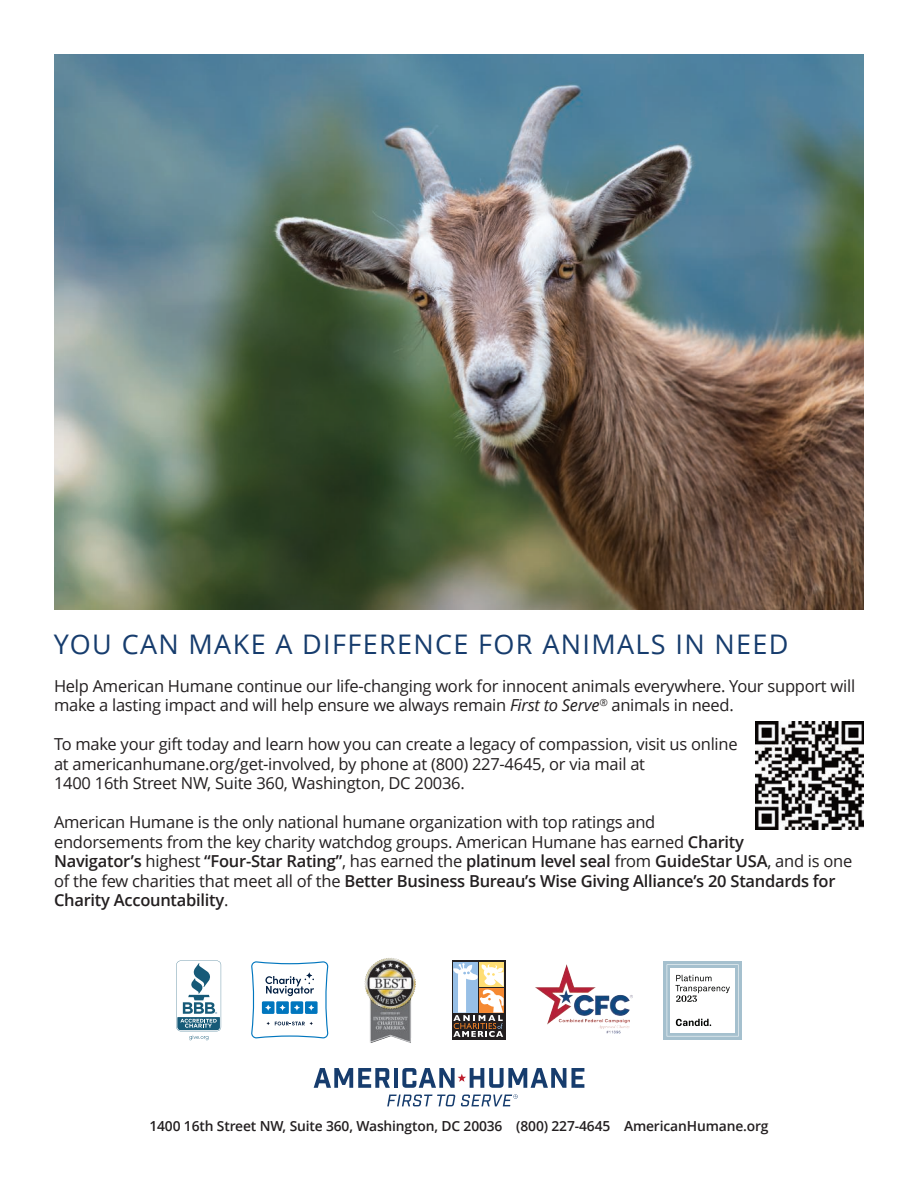
<style>
.page{position:relative;width:918px;height:1188px;background:#fff}
.page>*{position:absolute;margin:0;border:0;box-sizing:border-box;transform-origin:0 0}
.t1{font:27px "Open Sans";letter-spacing:.05em;color:#163c6d}
.t2{font:16.5px/19.5px "Open Sans";letter-spacing:-.015em;color:#231f20}
.t3{font:600 13.8px "Open Sans";letter-spacing:-.01em;color:#231f20}
.s1{font-style:italic}
.s2{font-weight:600}
</style>
<div class="page">
<img style="left:54px;top:54px;width:810px;height:556px">
<svg style="left:314px;top:1068px;width:76px;height:20px"></svg>
<hr style="left:394px;top:1068px;width:4px;height:20px;background:#163c6d">
<svg style="left:402px;top:1068px;width:182px;height:20px"></svg>
<svg style="left:387px;top:1094px;width:131px;height:12px"></svg>
<img style="left:364px;top:958px;width:32px;height:26px">
<svg style="left:176px;top:961px;width:45px;height:79px"></svg>
<div style="left:452px;top:961px;width:53px;height:79px;background:#231f20"></div>
<div style="left:479px;top:962px;width:25px;height:25px;background:#ffde74"></div>
<div style="left:453px;top:962px;width:25px;height:51px;background:#97bfe6"></div>
<svg style="left:453px;top:963px;width:51px;height:74px"></svg>
<img style="left:535px;top:964px;width:61px;height:45px">
<svg style="left:251px;top:961px;width:78px;height:78px"></svg>
<div style="left:663px;top:961px;width:79px;height:79px;background:linear-gradient(to right,#a5c0ce,#a5c0ce)"></div>
<svg style="left:667px;top:964px;width:72px;height:72px"></svg>
<img style="left:756px;top:721px;width:108px;height:108px">
<p class="t1" style="left:54px;top:625px;width:736px">YOU CAN MAKE A DIFFERENCE FOR ANIMALS IN NEED</p>
<p class="t2" style="left:54px;top:676px;width:803px">Help American Humane continue our life-changing work for innocent animals everywhere. Your support will make a lasting impact and will help ensure we always remain <span class="s1">First to Serve</span><sup>®</sup> animals in need.</p>
<p class="t2" style="left:54px;top:734px;width:685px">To make your gift today and learn how you can create a legacy of compassion, visit us online at americanhumane.org/get-involved, by phone at (800) 227-4645, or via mail at<br>1400 16th Street NW, Suite 360, Washington, DC 20036.</p>
<p class="t2" style="left:54px;top:812px;width:800px">American Humane is the only national humane organization with top ratings and<br>endorsements from the key charity watchdog groups. American Humane has earned <span class="s2">Charity<br>Navigator’s</span> highest <span class="s2">“Four-Star Rating”</span>, has earned the <span class="s2">platinum level seal</span> from <span class="s2">GuideStar USA</span>, and is one of the few charities that meet all of the <span class="s2">Better Business Bureau’s Wise Giving Alliance’s 20 Standards for Charity Accountability</span>.</p>
<p class="t3" style="left:149px;top:1117px;width:621px">1400 16th Street NW, Suite 360, Washington, DC 20036 (800) 227-4645 AmericanHumane.org</p>
</div>
